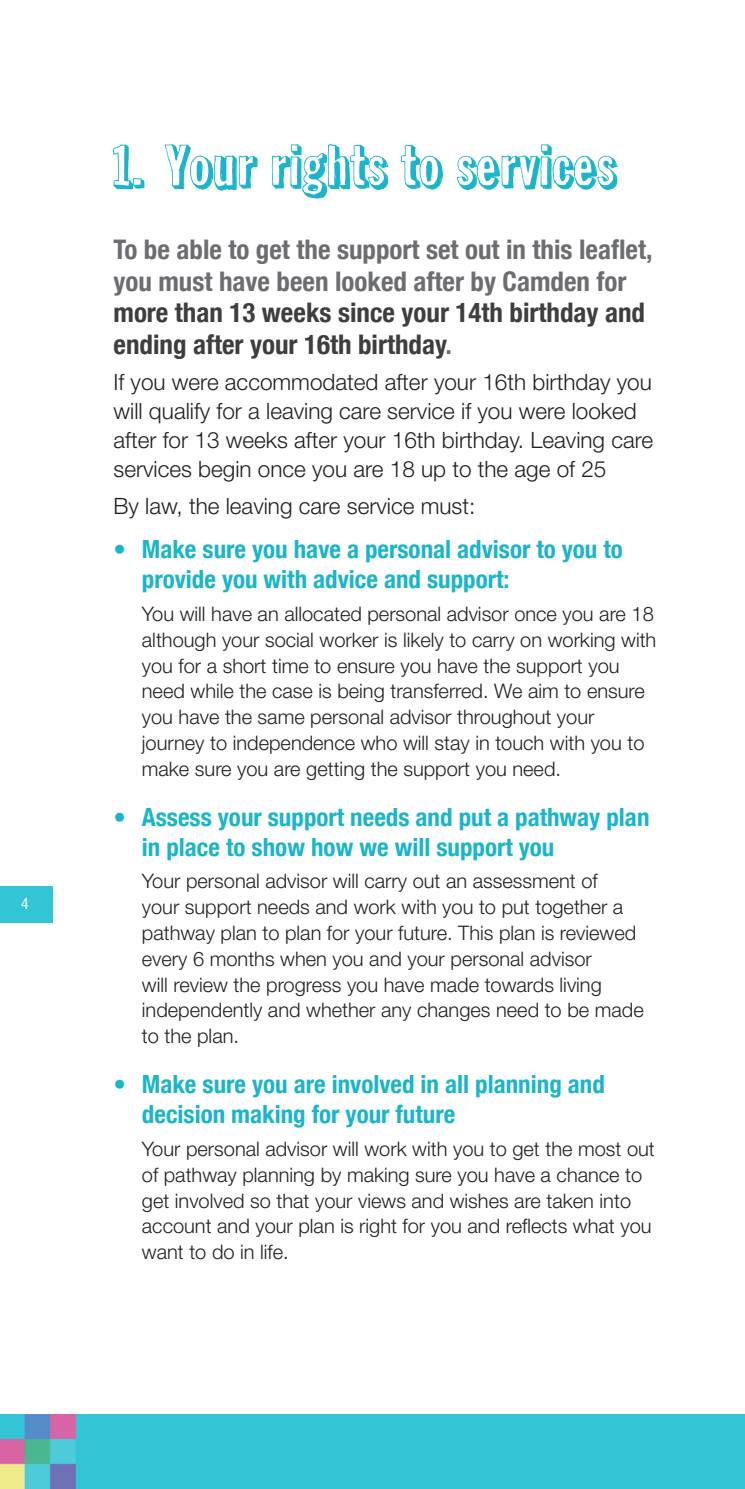
<style>
.page{position:relative;width:745px;height:1489px;background:#fff}
.page>*{position:absolute;margin:0;border:0;box-sizing:border-box;transform-origin:0 0}
.Numbered_headings{font:57.5px "Franklin Hand Cond Shadow";color:#1ab5ca}
.Intro_text{font:700 condensed 27px/31.5px "Helvetica Neue";color:#6c6d70}
.Bullet_heading{font:700 condensed 25px/30px "Helvetica Neue";color:#1ab5ca}
.Body{font:300 22.5px/29px "Helvetica Neue";color:#231f20}
.Indented_Body_8{font:300 20px/25.8px "Helvetica Neue";color:#231f20}
.t1{font:condensed 15px "Helvetica";color:#fff}
.s1{color:#3e3e3f}
</style>
<div class="page">
<div style="left:0;top:886px;width:52px;height:36px;background:#33c4d5"></div>
<div style="left:0;top:1413px;width:744px;height:75px;background:#33c4d5"></div>
<img style="left:0;top:1413px;width:75px;height:75px">
<p class="t1" style="left:21px;top:893px;width:9px">4</p>
<p class="Numbered_headings" style="left:113px;top:133px;width:504px">1. Your rights to services</p>
<p class="Intro_text" style="left:113px;top:233px;width:540px">To be able to get the support set out in this leaflet, you must have been looked after by Camden for <span class="s1">more than 13 weeks since your 14th birthday and ending after your 16th birthday</span>.</p>
<p class="Body" style="left:113px;top:366px;width:540px">If you were accommodated after your 16th birthday you will qualify for a leaving care service if you were looked after for 13 weeks after your 16th birthday. Leaving care services begin once you are 18 up to the age of 25</p>
<p class="Body" style="left:113px;top:491px;width:363px">By law, the leaving care service must:</p>
<p class="Bullet_heading" style="left:142px;top:534px;width:482px;text-indent:-28px">• Make sure you have a personal advisor to you to provide you with advice and support:</p>
<p class="Indented_Body_8" style="left:142px;top:600px;width:515px">You will have an allocated personal advisor once you are 18 although your social worker is likely to carry on working with you for a short time to ensure you have the support you need while the case is being transferred. We aim to ensure you have the same personal advisor throughout your journey to independence who will stay in touch with you to make sure you are getting the support you need.</p>
<p class="Bullet_heading" style="left:142px;top:801px;width:509px;text-indent:-28px">• Assess your support needs and put a pathway plan in place to show how we will support you</p>
<p class="Indented_Body_8" style="left:142px;top:868px;width:503px">Your personal advisor will carry out an assessment of<br>your support needs and work with you to put together a pathway plan to plan for your future. This plan is reviewed every 6 months when you and your personal advisor<br>will review the progress you have made towards living independently and whether any changes need to be made to the plan.</p>
<p class="Bullet_heading" style="left:142px;top:1068px;width:464px;text-indent:-28px">• Make sure you are involved in all planning and decision making for your future</p>
<p class="Indented_Body_8" style="left:142px;top:1135px;width:514px">Your personal advisor will work with you to get the most out of pathway planning by making sure you have a chance to get involved so that your views and wishes are taken into account and your plan is right for you and reflects what you want to do in life.</p>
</div>
